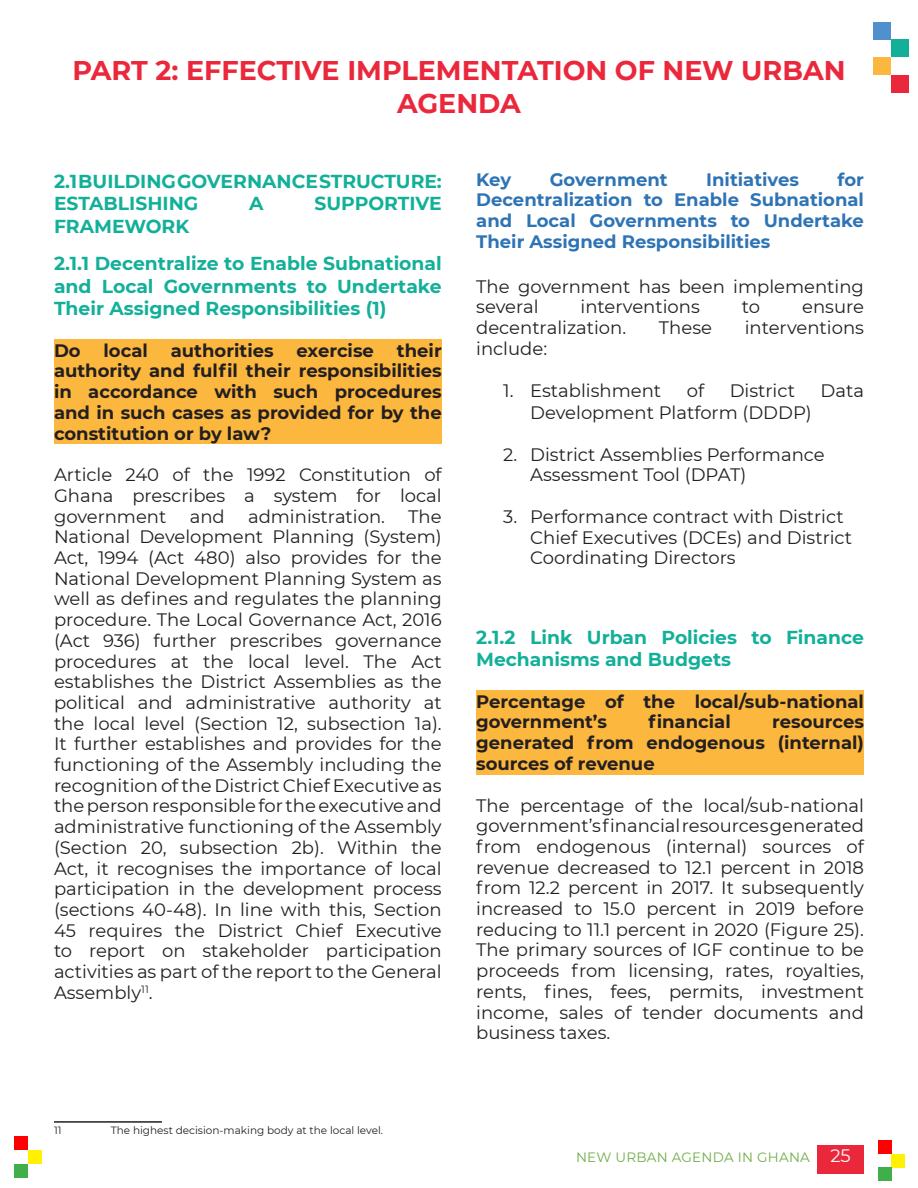
<style>
.page{position:relative;width:918px;height:1188px;background:#fff}
.page>*{position:absolute;margin:0;border:0;box-sizing:border-box;transform-origin:0 0}
.Heading_1{font:700 27px/32.4px "Montserrat";color:#eb283b;text-align:center}
.Heading_2{font:700 18.75px/22.5px "Montserrat";color:#13b099}
.t1{font:18px/20.7px "Montserrat";color:#231f20;text-align:justify}
.t2{font:700 18px/20.7px "Montserrat";color:#231f20;text-align:justify}
.t3{font:700 18px/20.7px "Montserrat";color:#2e74b5;text-align:justify}
.t4{font:13.5px "Montserrat";letter-spacing:.02em;color:#70ad47}
.t5{font:10.5px "Montserrat";color:#231f20}
.s1{font-size:18px;color:#fff}
</style>
<div class="page">
<div style="left:873px;top:22px;width:18px;height:18px;background:#5090cc"></div>
<div style="left:891px;top:40px;width:18px;height:17px;background:#13b099"></div>
<div style="left:873px;top:57px;width:18px;height:18px;background:#fcb73e"></div>
<div style="left:891px;top:75px;width:18px;height:18px;background:#eb283b"></div>
<div style="left:817px;top:1145px;width:47px;height:29px;background:#eb283b"></div>
<div style="left:15px;top:1136px;width:13px;height:14px;background:#f00"></div>
<div style="left:28px;top:1150px;width:14px;height:14px;background:#fff101"></div>
<div style="left:15px;top:1164px;width:13px;height:14px;background:#40ae49"></div>
<div style="left:878px;top:1140px;width:14px;height:14px;background:#f00"></div>
<div style="left:892px;top:1154px;width:13px;height:13px;background:#fff101"></div>
<div style="left:878px;top:1167px;width:14px;height:14px;background:#40ae49"></div>
<hr style="left:54px;top:1121px;width:108px;height:2px;background:#231f20">
<div style="left:54px;top:339px;width:388px;height:105px;background:#fcb73e"></div>
<div style="left:476px;top:690px;width:388px;height:84px;background:#fcb73e"></div>
<p class="Heading_1" style="left:72px;top:53px;width:775px">PART 2: EFFECTIVE IMPLEMENTATION OF NEW URBAN<br>AGENDA</p>
<p class="Heading_2" style="left:54px;top:169px;width:389px">2.1 BUILDING GOVERNANCE STRUCTURE:<br>ESTABLISHING</p>
<p class="Heading_2" style="left:249px;top:191px;width:16px">A</p>
<p class="Heading_2" style="left:314px;top:191px;width:129px">SUPPORTIVE</p>
<p class="Heading_2" style="left:54px;top:214px;width:137px">FRAMEWORK</p>
<p class="Heading_2" style="left:54px;top:251px;width:389px;text-align:justify">2.1.1 Decentralize to Enable Subnational and Local Governments to Undertake Their Assigned Responsibilities (1)</p>
<p class="t2" style="left:54px;top:339px;width:28px">Do</p>
<p class="t2" style="left:104px;top:339px;width:46px">local</p>
<p class="t2" style="left:171px;top:339px;width:104px">authorities</p>
<p class="t2" style="left:297px;top:339px;width:79px">exercise</p>
<p class="t2" style="left:54px;top:339px;width:389px;text-indent:343px">their authority and fulfil their responsibilities in accordance with such procedures and in such cases as provided for by the constitution or by law?</p>
<p class="t1" style="left:54px;top:464px;width:389px">Article 240 of the 1992 Constitution of Ghana prescribes a system for local government</p>
<p class="t1" style="left:54px;top:505px;width:389px;text-indent:354px">The National Development Planning (System)<br>Act, 1994 (Act 480) also provides for the National Development Planning System as well as defines and regulates the planning procedure. The Local Governance Act, 2016 (Act 936) further prescribes governance procedures at the local level. The Act establishes the District Assemblies as the political and administrative authority at the local level (Section 12, subsection 1a).<br>It further establishes and provides for the functioning of the Assembly including the recognition of the District Chief Executive as the person responsible for the executive and administrative functioning of the Assembly (Section 20, subsection 2b). Within the Act, it recognises the importance of local participation in the development process (sections 40-48). In line with this, Section 45 requires the District Chief Executive to report on stakeholder participation activities as part of the report to the General Assembly<sup>11</sup>.</p>
<p class="t1" style="left:190px;top:505px;width:37px">and</p>
<p class="t1" style="left:248px;top:505px;width:139px">administration.</p>
<p class="t3" style="left:476px;top:168px;width:36px">Key</p>
<p class="t3" style="left:550px;top:168px;width:119px">Government</p>
<p class="t3" style="left:706px;top:168px;width:94px">Initiatives</p>
<p class="t3" style="left:476px;top:168px;width:389px;text-indent:361px">for Decentralization to Enable Subnational and Local Governments to Undertake Their Assigned Responsibilities</p>
<p class="t1" style="left:476px;top:275px;width:389px">The government has been implementing several</p>
<p class="t1" style="left:581px;top:296px;width:121px">interventions</p>
<p class="t1" style="left:742px;top:296px;width:20px">to</p>
<p class="t1" style="left:802px;top:296px;width:63px">ensure</p>
<p class="t1" style="left:476px;top:317px;width:152px">decentralization.</p>
<p class="t1" style="left:659px;top:317px;width:55px">These</p>
<p class="t1" style="left:745px;top:317px;width:121px">interventions</p>
<p class="t1" style="left:476px;top:337px;width:72px">include:</p>
<p class="t1" style="left:503px;top:380px;width:160px">1. Establishment</p>
<p class="t1" style="left:687px;top:380px;width:19px">of</p>
<p class="t1" style="left:730px;top:380px;width:67px">District</p>
<p class="t1" style="left:821px;top:380px;width:45px">Data</p>
<p class="t1" style="left:530px;top:401px;width:283px">Development Platform (DDDP)</p>
<p class="t1" style="left:530px;top:443px;width:296px;text-indent:-27px">2. District Assemblies Performance<br>Assessment Tool (DPAT)</p>
<p class="t1" style="left:530px;top:506px;width:323px;text-align:left;text-indent:-27px">3. Performance contract with District<br>Chief Executives (DCEs) and District<br>Coordinating Directors</p>
<p class="Heading_2" style="left:476px;top:625px;width:389px">2.1.2 Link Urban Policies to Finance<br>Mechanisms and Budgets</p>
<p class="t2" style="left:476px;top:690px;width:389px">Percentage of the local/sub-national government’s</p>
<p class="t2" style="left:648px;top:711px;width:84px">financial</p>
<p class="t2" style="left:476px;top:711px;width:389px;text-indent:296px">resources generated from endogenous (internal) sources of revenue</p>
<p class="t1" style="left:476px;top:794px;width:389px">The percentage of the local/sub-national government’s financial resources generated from endogenous (internal) sources of revenue decreased to 12.1 percent in 2018 from 12.2 percent in 2017. It subsequently increased to 15.0 percent in 2019 before reducing to 11.1 percent in 2020 (Figure 25).<br>The primary sources of IGF continue to be proceeds from licensing, rates, royalties, rents, fines, fees, permits, investment income, sales of tender documents and business taxes.</p>
<p class="t5" style="left:54px;top:1123px;width:9px">11</p>
<p class="t5" style="left:111px;top:1123px;width:274px">The highest decision-making body at the local level.</p>
<p class="t4" style="left:576px;top:1148px;width:276px">NEW URBAN AGENDA IN GHANA <span class="s1">25</span></p>
</div>
